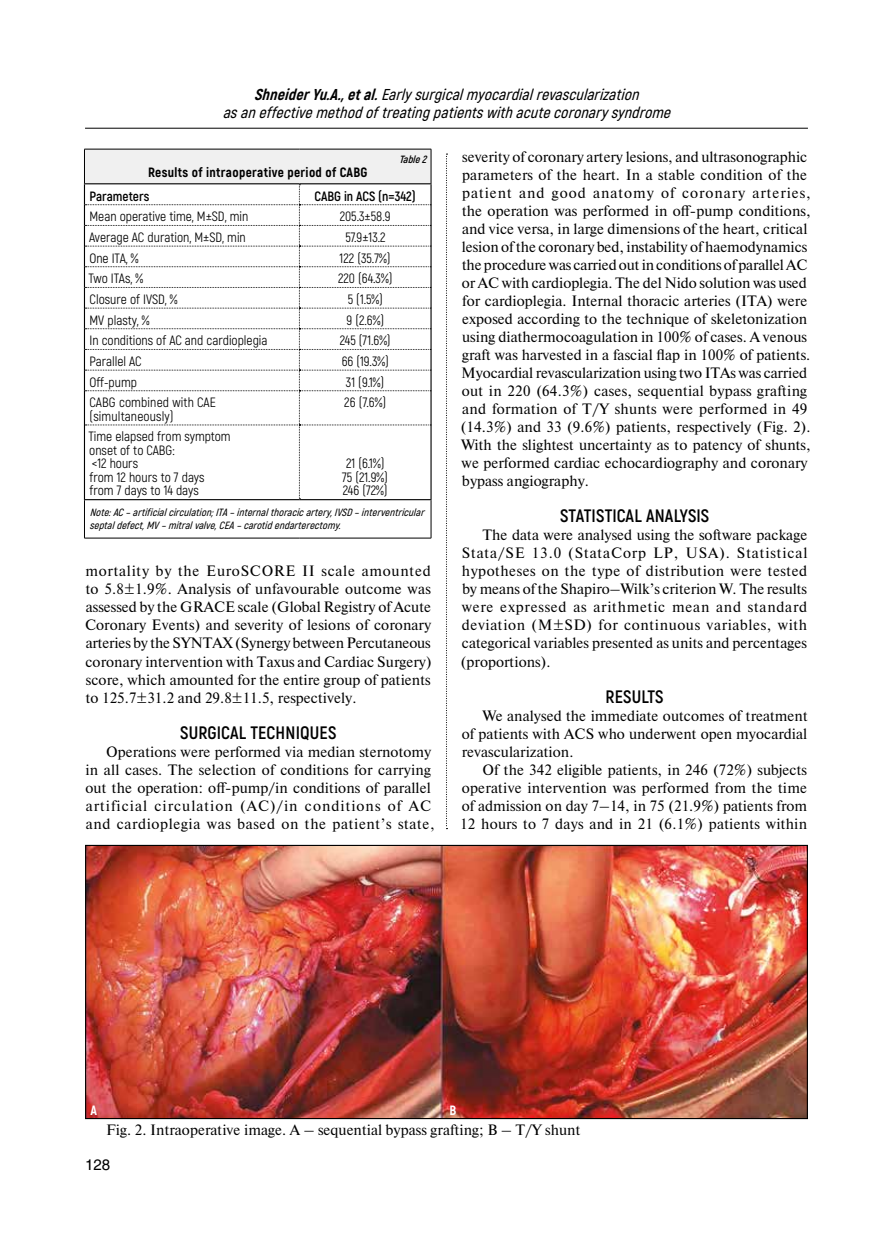
<style>
.page{position:relative;width:893px;height:1234px;background:#fff}
.page>*{position:absolute;margin:0;border:0;box-sizing:border-box;transform-origin:0 0}
.t1{font:700 18px "Akrobat";letter-spacing:.01em;color:#000}
.t2{font:italic 600 15.75px/18px "Akrobat";color:#000;text-align:center}
.t3{font:15px/18px "Newton";letter-spacing:.005em;color:#000;text-align:justify}
.t4{font:15px "Helios C";color:#000}
.t5{font:13.5px/13.5px "Akrobat";color:#000}
.t6{font:800 13.5px "Akrobat";letter-spacing:.025em;color:#000}
.t7{font:700 13.5px "Akrobat";color:#000}
.t8{font:800 13.5px "Akrobat";color:#fff}
.t9{font:italic 600 10.5px/12px "Akrobat";color:#000}
.t10{font:italic 700 10.5px "Akrobat";color:#000}
.s1{font-weight:800}
</style>
<div class="page">
<hr style="left:85px;top:128px;width:723px;height:1px;background:#000">
<svg style="left:446px;top:153px;width:1px;height:676px"></svg>
<img style="left:87px;top:846px;width:719px;height:270px">
<div style="left:85px;top:844px;width:723px;height:274px;border:1px solid #000"></div>
<div style="left:84px;top:149px;width:347px;height:35px;background:#f0f0f0"></div>
<hr style="left:84px;top:149px;width:215px;height:1px;background:#000">
<hr style="left:84px;top:149px;width:1px;height:34px;background:#000">
<hr style="left:299px;top:149px;width:132px;height:1px;background:#000">
<hr style="left:431px;top:149px;width:1px;height:34px;background:#000">
<hr style="left:430px;top:184px;width:2px;height:21px;background:#000">
<hr style="left:430px;top:205px;width:2px;height:20px;background:#000">
<hr style="left:430px;top:225px;width:2px;height:21px;background:#000">
<hr style="left:430px;top:246px;width:2px;height:21px;background:#000">
<hr style="left:430px;top:267px;width:2px;height:20px;background:#000">
<hr style="left:430px;top:287px;width:2px;height:21px;background:#000">
<hr style="left:430px;top:308px;width:2px;height:21px;background:#000">
<hr style="left:430px;top:329px;width:2px;height:20px;background:#000">
<hr style="left:430px;top:349px;width:2px;height:21px;background:#000">
<hr style="left:430px;top:370px;width:2px;height:20px;background:#000">
<hr style="left:430px;top:390px;width:2px;height:35px;background:#000">
<hr style="left:430px;top:425px;width:2px;height:74px;background:#000">
<hr style="left:84px;top:499px;width:215px;height:1px;background:#000">
<hr style="left:299px;top:499px;width:133px;height:1px;background:#000">
<hr style="left:84px;top:183px;width:215px;height:1px;background:#000">
<hr style="left:299px;top:183px;width:133px;height:1px;background:#000">
<svg style="left:84px;top:184px;width:347px;height:315px"></svg>
<hr style="left:84px;top:500px;width:1px;height:37px;background:#000">
<hr style="left:431px;top:500px;width:1px;height:37px;background:#000">
<hr style="left:84px;top:537px;width:215px;height:1px;background:#000">
<hr style="left:299px;top:537px;width:132px;height:1px;background:#000">
<p class="t2" style="left:223px;top:85px;width:454px"><span class="s1">ShneiderYu.A.,etal.</span>Earlysurgicalmyocardialrevascularization asaneffectivemethodoftreatingpatientswithacutecoronarysyndrome</p>
<p class="t10" style="left:399px;top:153px;width:32px">Table2</p>
<p class="t6" style="left:148px;top:163px;width:221px">Results of intraoperative period of CABG</p>
<p class="t7" style="left:90px;top:187px;width:61px">Parameters</p>
<p class="t7" style="left:315px;top:187px;width:103px">CABG in ACS (n=342)</p>
<p class="t5" style="left:89px;top:210px;width:160px">Mean operative time, M±SD, min</p>
<p class="t5" style="left:340px;top:210px;width:52px">205.3±58.9</p>
<p class="t5" style="left:89px;top:230px;width:158px">Average AC duration, M±SD, min</p>
<p class="t5" style="left:345px;top:230px;width:42px">57.9±13.2</p>
<p class="t5" style="left:89px;top:251px;width:51px">One ITA, %</p>
<p class="t5" style="left:340px;top:251px;width:52px">122 (35.7%)</p>
<p class="t5" style="left:89px;top:272px;width:56px">Two ITAs, %</p>
<p class="t5" style="left:338px;top:272px;width:56px">220 (64.3%)</p>
<p class="t5" style="left:90px;top:292px;width:89px">Closure of IVSD, %</p>
<p class="t5" style="left:348px;top:292px;width:37px">5 (1.5%)</p>
<p class="t5" style="left:89px;top:313px;width:61px">MV plasty, %</p>
<p class="t5" style="left:346px;top:313px;width:39px">9 (2.6%)</p>
<p class="t5" style="left:89px;top:333px;width:180px">In conditions of AC and cardioplegia</p>
<p class="t5" style="left:340px;top:333px;width:52px">245 (71.6%)</p>
<p class="t5" style="left:89px;top:354px;width:54px">Parallel AC</p>
<p class="t5" style="left:342px;top:354px;width:49px">66 (19.3%)</p>
<p class="t5" style="left:89px;top:375px;width:49px">Off-pump</p>
<p class="t5" style="left:346px;top:375px;width:40px">31 (9.1%)</p>
<p class="t5" style="left:89px;top:395px;width:128px">CABG combined with CAE (simultaneously)</p>
<p class="t5" style="left:344px;top:395px;width:44px">26 (7.6%)</p>
<p class="t5" style="left:89px;top:430px;width:144px">Time elapsed from symptom onset of to CABG:<br>&lt;12 hours<br>from 12 hours to 7 days from 7 days to 14 days</p>
<p class="t5" style="left:342px;top:457px;width:47px">21 (6.1%)<br>75 (21.9%)<br>246 (72%)</p>
<p class="t9" style="left:89px;top:506px;width:339px">Note:AC –artificialcirculation;ITA –internalthoracicartery,IVSD –interventricular septaldefect,MV –mitralvalve,CEA –carotidendarterectomy.</p>
<p class="t3" style="left:85px;top:561px;width:348px">mortality by the EuroSCORE II scale amounted to 5.8±1.9%. Analysis of unfavourable outcome was assessed by the GRACE scale (Global Registry of Acute Coronary Events) and severity of lesions of coronary arteries by the SYNTAX (Synergy between Percutaneous coronary intervention with Taxus and Cardiac Surgery) score, which amounted for the entire group of patients to 125.7±31.2 and 29.8±11.5, respectively.</p>
<p class="t1" style="left:180px;top:721px;width:158px">SURGICAL TECHNIQUES</p>
<p class="t3" style="left:86px;top:741px;width:351px;text-align:left;text-indent:21px">Operations were performed via median sternotomy in all cases. The selection of conditions for carrying out the operation: off-pump/in conditions of parallel artificial circulation (AC)/in conditions of AC and cardioplegia was based on the patient’s state,</p>
<p class="t3" style="left:461px;top:147px;width:351px;text-align:left">severity of coronary artery lesions, and ultrasonographic parameters of the heart. In a stable condition of the patient and good anatomy of coronary arteries, the operation was performed in off-pump conditions, and vice versa, in large dimensions of the heart, critical lesion of the coronary bed, instability of haemodynamics the procedure was carried out in conditions of parallel AC or AC with cardioplegia. The del Nido solution was used for cardioplegia. Internal thoracic arteries (ITA) were exposed according to the technique of skeletonization using diathermocoagulation in 100% of cases. A venous graft was harvested in a fascial flap in 100% of patients.<br>Myocardial revascularization using two ITAs was carried out in 220 (64.3%) cases, sequential bypass grafting and formation of T/Y shunts were performed in 49 (14.3%) and 33 (9.6%) patients, respectively (Fig. 2).<br>With the slightest uncertainty as to patency of shunts, we performed cardiac echocardiography and coronary bypass angiography.</p>
<p class="t1" style="left:560px;top:505px;width:151px">STATISTICAL ANALYSIS</p>
<p class="t3" style="left:461px;top:525px;width:348px;text-indent:21px">The data were analysed using the software package Stata/SE 13.0 (StataCorp LP, USA). Statistical hypotheses on the type of distribution were tested by means of the Shapiro–Wilk’s criterion W. The results were expressed as arithmetic mean and standard deviation (M±SD) for continuous variables, with categorical variables presented as units and percentages (proportions).</p>
<p class="t1" style="left:605px;top:685px;width:60px">RESULTS</p>
<p class="t3" style="left:462px;top:705px;width:347px;text-indent:20px">We analysed the immediate outcomes of treatment of patients with ACS who underwent open myocardial revascularization.</p>
<p class="t3" style="left:460px;top:759px;width:349px;text-indent:22px">Of the 342 eligible patients, in 246 (72%) subjects operative intervention was performed from the time of admission on day 7–14, in 75 (21.9%) patients from 12 hours to 7 days and in 21 (6.1%) patients within</p>
<p class="t8" style="left:91px;top:1101px;width:8px">А</p>
<p class="t8" style="left:450px;top:1101px;width:8px">B</p>
<p class="t3" style="left:106px;top:1119px;width:476px">Fig. 2. Intraoperative image. A – sequential bypass grafting; B – T/Y shunt</p>
<p class="t4" style="left:85px;top:1154px;width:27px">128</p>
</div>
